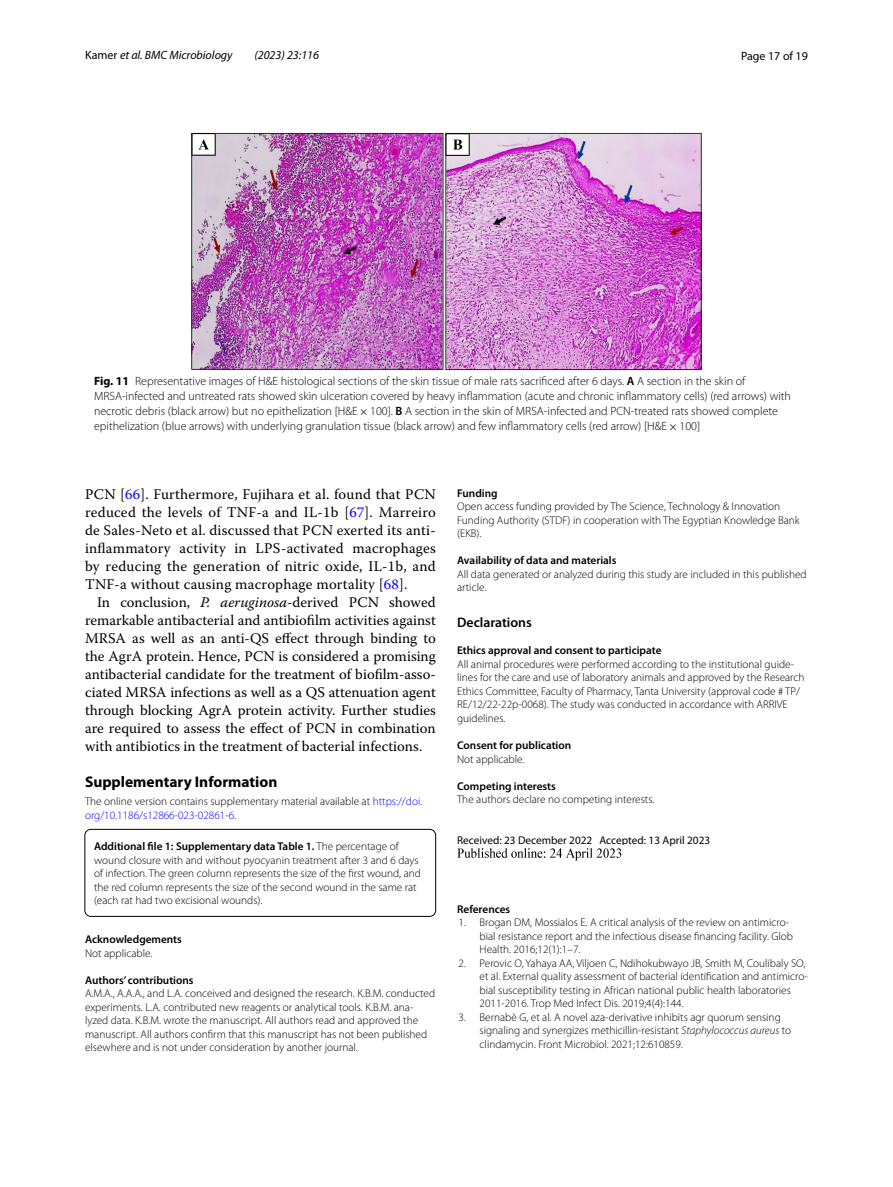
<style>
.page{position:relative;width:893px;height:1187px;background:#fff}
.page>*{position:absolute;margin:0;border:0;box-sizing:border-box;transform-origin:0 0}
.t1{font:700 15.45px "Myriad Pro";color:#000}
.t2{font:14.7px/18px "Warnock Pro";letter-spacing:.01em;color:#000;text-align:justify}
.t3{font:600 13.8px "Myriad Pro";color:#000}
.t4{font:300 12px/15px "Myriad Pro";color:#000}
.t5{font:italic 12px "Myriad Pro";color:#000}
.t6{font:12px "Myriad Pro";color:#000}
.t7{font:300 11.25px/13.5px "Myriad Pro";color:#000}
.t8{font:600 11.25px "Myriad Pro";color:#000}
.t9{font:11.25px "Myriad Pro";color:#000}
.s1{font-style:normal}
.s2{font-weight:700}
.s3{font-weight:600}
.s4{font-family:"MTSY";font-weight:400}
.s5{color:#00f}
.s6{font-style:italic}
</style>
<div class="page">
<div style="left:85px;top:829px;width:351px;height:87px;border:1px solid #000;border-radius:6px"></div>
<img style="left:457px;top:848px;width:165px;height:13px">
<img style="left:191px;top:133px;width:252px;height:237px">
<img style="left:445px;top:133px;width:257px;height:237px">
<svg style="left:445px;top:133px;width:25px;height:23px"></svg>
<svg style="left:191px;top:133px;width:25px;height:23px"></svg>
<p class="t5" style="left:85px;top:48px;width:149px"><span class="s1">Kamer</span> et al. BMC Microbiology</p>
<p class="t5" style="left:254px;top:48px;width:66px">(2023) 23:116</p>
<p class="t6" style="left:741px;top:48px;width:68px">Page 17 of 19</p>
<p class="t4" style="left:94px;top:374px;width:698px"><span class="s2">Fig. 11</span> Representative images of H&amp;E histological sections of the skin tissue of male rats sacrificed after 6 days. <span class="s3">A</span> A section in the skin of MRSA-infected and untreated rats showed skin ulceration covered by heavy inflammation (acute and chronic inflammatory cells) (red arrows) with necrotic debris (black arrow) but no epithelization [H&amp;E<span class="s4">×</span>100]. <span class="s3">B</span> A section in the skin of MRSA-infected and PCN-treated rats showed complete epithelization (blue arrows) with underlying granulation tissue (black arrow) and few inflammatory cells (red arrow) [H&amp;E<span class="s4">×</span>100]</p>
<p class="t2" style="left:85px;top:485px;width:352px">PCN [<span class="s5">66</span>]. Furthermore, Fujihara et al. found that PCN reduced the levels of TNF-a and IL-1b [<span class="s5">67</span>]. Marreiro de Sales-Neto et al. discussed that PCN exerted its anti&shy;inflammatory activity in LPS-activated macrophages by reducing the generation of nitric oxide, IL-1b, and TNF-a without causing macrophage mortality [<span class="s5">68</span>].</p>
<p class="t2" style="left:85px;top:593px;width:352px;text-indent:12px">In conclusion, <span class="s6">P. aeruginosa</span>-derived PCN showed remarkable antibacterial and antibiofilm activities against MRSA as well as an anti-QS effect through binding to the AgrA protein. Hence, PCN is considered a promising antibacterial candidate for the treatment of biofilm-asso&shy;ciated MRSA infections as well as a QS attenuation agent through blocking AgrA protein activity. Further studies are required to assess the effect of PCN in combination with antibiotics in the treatment of bacterial infections.</p>
<h1 class="t1" style="left:85px;top:771px;width:194px">Supplementary Information</h1>
<p class="t7" style="left:85px;top:794px;width:339px">The online version contains supplementary material available at <span class="s5">https://doi. org/10.1186/s12866- 023- 02861-6</span>.</p>
<p class="t7" style="left:94px;top:839px;width:328px"><span class="s3">Additional file 1: Supplementary data Table 1.</span> The percentage of wound closure with and without pyocyanin treatment after 3 and 6 days of infection. The green column represents the size of the first wound, and the red column represents the size of the second wound in the same rat (each rat had two excisional wounds).</p>
<p class="t8" style="left:85px;top:932px;width:98px">Acknowledgements</p>
<p class="t7" style="left:85px;top:946px;width:69px">Not applicable.</p>
<p class="t8" style="left:85px;top:972px;width:110px">Authors’ contributions</p>
<p class="t7" style="left:85px;top:986px;width:352px">A.M.A., A.A.A., and L.A. conceived and designed the research. K.B.M. conducted experiments. L.A. contributed new reagents or analytical tools. K.B.M. ana‑ lyzed data. K.B.M. wrote the manuscript. All authors read and approved the manuscript. All authors confirm that this manuscript has not been published elsewhere and is not under consideration by another journal.</p>
<p class="t8" style="left:457px;top:486px;width:42px">Funding</p>
<p class="t7" style="left:457px;top:500px;width:344px">Open access funding provided by The Science, Technology &amp; Innovation<br>Funding Authority (STDF) in cooperation with The Egyptian Knowledge Bank (EKB).</p>
<p class="t8" style="left:457px;top:553px;width:161px">Availability of data and materials</p>
<p class="t7" style="left:457px;top:567px;width:351px">All data generated or analyzed during this study are included in this published article.</p>
<p class="t3" style="left:457px;top:614px;width:76px">Declarations</p>
<p class="t8" style="left:457px;top:643px;width:206px">Ethics approval and consent to participate</p>
<p class="t7" style="left:457px;top:657px;width:349px">All animal procedures were performed according to the institutional guide‑ lines for the care and use of laboratory animals and approved by the Research Ethics Committee, Faculty of Pharmacy, Tanta University (approval code # TP/ RE/12/22-22p-0068). The study was conducted in accordance with ARRIVE guidelines.</p>
<p class="t8" style="left:457px;top:738px;width:116px">Consent for publication</p>
<p class="t7" style="left:457px;top:752px;width:69px">Not applicable.</p>
<p class="t8" style="left:457px;top:778px;width:100px">Competing interests</p>
<p class="t7" style="left:457px;top:792px;width:199px">The authors declare no competing interests.</p>
<p class="t9" style="left:457px;top:832px;width:255px">Received: 23 December 2022 Accepted: 13 April 2023</p>
<p class="t8" style="left:457px;top:901px;width:55px">References</p>
<p class="t7" style="left:480px;top:915px;width:315px;text-indent:-21px">1. Brogan DM, Mossialos E. A critical analysis of the review on antimicro‑ bial resistance report and the infectious disease financing facility. Glob<br>Health. 2016;12(1):1–7.</p>
<p class="t7" style="left:480px;top:956px;width:330px;text-indent:-21px">2. Perovic O, Yahaya AA, Viljoen C, Ndihokubwayo JB, Smith M, Coulibaly SO, et al. External quality assessment of bacterial identification and antimicro‑ bial susceptibility testing in African national public health laboratories 2011-2016. Trop Med Infect Dis. 2019;4(4):144.</p>
<p class="t7" style="left:480px;top:1010px;width:313px;text-indent:-21px">3. Bernabè G, et al. A novel aza-derivative inhibits agr quorum sensing signaling and synergizes methicillin-resistant <span class="s6">Staphylococcus aureus</span> to clindamycin. Front Microbiol. 2021;12:610859.</p>
</div>
